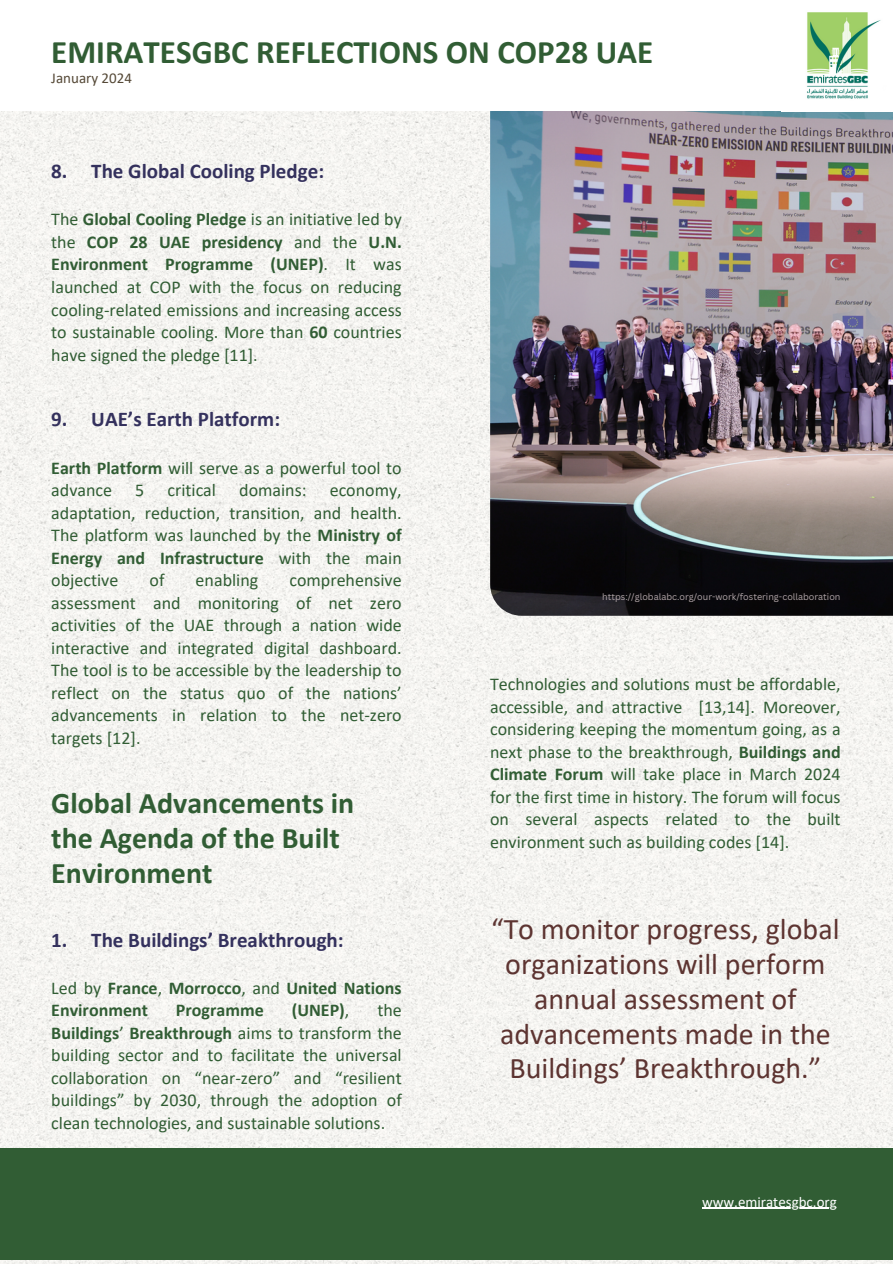
<style>
.page{position:relative;width:893px;height:1264px;background:#fff}
.page>*{position:absolute;margin:0;border:0;box-sizing:border-box;transform-origin:0 0}
.t1{font:700 33px "Calibri";color:#315d34}
.t2{font:30px/34.8px "Calibri";color:#5d3431;text-align:center}
.t3{font:700 30px/34.8px "Calibri";color:#315d34}
.t4{font:700 21px "Calibri";color:#34315d}
.t5{font:18px/22.5px "Calibri";color:#315d34;text-align:justify}
.t6{font:700 18px/22.5px "Calibri";color:#315d34}
.t7{font:15px "Calibri";color:#fff}
.t8{font:15px "Calibri";color:#554937}
.t9{font:9px "Canva Sans";color:#b3a7aa}
.s1{font-weight:700}
.s2{font-weight:400}
</style>
<div class="page">
<img style="left:0;top:111px;width:892px;height:1152px">
<img style="left:490px;top:111px;width:402px;height:504px">
<div style="left:0;top:1148px;width:892px;height:111px;background:#315d34"></div>
<img style="left:807px;top:12px;width:74px;height:87px">
<hr style="left:702px;top:1207px;width:134px;height:1px;background:#fff">
<h4 class="t1" style="left:51px;top:38px;width:603px">EMIRATESGBC REFLECTIONS ON COP28 UAE</h4>
<h5 class="t8" style="left:51px;top:72px;width:82px">January 2024</h5>
<h2 class="t4" style="left:51px;top:162px;width:274px">8. The Global Cooling Pledge:</h2>
<h4 class="t5" style="left:51px;top:210px;width:352px">The <span class="s1">Global Cooling Pledge</span> is an initiative led by the <span class="s1">COP 28 UAE presidency</span> and the <span class="s1">U.N.<br>Environment Programme (UNEP)</span>. It was launched at COP with the focus on reducing cooling-related emissions and increasing access to sustainable cooling. More than <span class="s1">60</span> countries have signed the pledge [11].</h4>
<h6 class="t4" style="left:51px;top:410px;width:230px">9. UAE’s Earth Platform:</h6>
<p class="t5" style="left:51px;top:458px;width:352px"><span class="s1">Earth Platform</span> will serve as a powerful tool to advance</p>
<p class="t5" style="left:135px;top:480px;width:11px">5</p>
<p class="t5" style="left:167px;top:480px;width:50px">critical</p>
<p class="t5" style="left:239px;top:480px;width:69px">domains:</p>
<p class="t5" style="left:51px;top:480px;width:352px;text-indent:278px">economy, adaptation, reduction, transition, and health.<br>The platform was launched by the <span class="s1">Ministry of Energy and Infrastructure</span> with the main objective</p>
<p class="t5" style="left:149px;top:570px;width:16px">of</p>
<p class="t5" style="left:196px;top:570px;width:64px">enabling</p>
<p class="t5" style="left:51px;top:570px;width:352px;text-indent:238px">comprehensive assessment and monitoring of net zero activities of the UAE through a nation wide interactive and integrated digital dashboard.<br>The tool is to be accessible by the leadership to reflect on the status quo of the nations’ advancements in relation to the net-zero targets [12].</p>
<h5 class="t3" style="left:51px;top:788px;width:304px">Global Advancements in the Agenda of the Built<br>Environment</h5>
<h5 class="t4" style="left:51px;top:930px;width:294px">1. The Buildings’ Breakthrough:</h5>
<h5 class="t6" style="left:51px;top:978px;width:352px"><span class="s2">Led by</span> France<span class="s2">,</span> Morrocco<span class="s2">, and</span> United Nations<br>Environment</h5>
<h5 class="t6" style="left:176px;top:1000px;width:89px">Programme</h5>
<h5 class="t6" style="left:292px;top:1000px;width:59px">(UNEP)<span class="s2">,</span></h5>
<h5 class="t5" style="left:51px;top:1000px;width:352px;text-indent:326px">the <span class="s1">Buildings</span>’ <span class="s1">Breakthrough</span> aims to transform the building sector and to facilitate the universal collaboration on “near-zero” and “resilient buildings” by 2030, through the adoption of clean technologies, and sustainable solutions.</h5>
<h6 class="t9" style="left:602px;top:591px;width:240px">https://globalabc.org/our-work/fostering-collaboration</h6>
<h4 class="t5" style="left:490px;top:674px;width:352px">Technologies and solutions must be affordable, accessible, and attractive [13,14]. Moreover, considering keeping the momentum going, as a next phase to the breakthrough, <span class="s1">Buildings and Climate Forum</span> will take place in March 2024 for the first time in history. The forum will focus on several aspects related to the built environment such as building codes [14].</h4>
<h3 class="t2" style="left:491px;top:914px;width:350px">“To monitor progress, global organizations will perform annual assessment of advancements made in the<br>Buildings’ Breakthrough.”</h3>
<h1 class="t7" style="left:702px;top:1195px;width:136px">www.emiratesgbc.org</h1>
</div>
